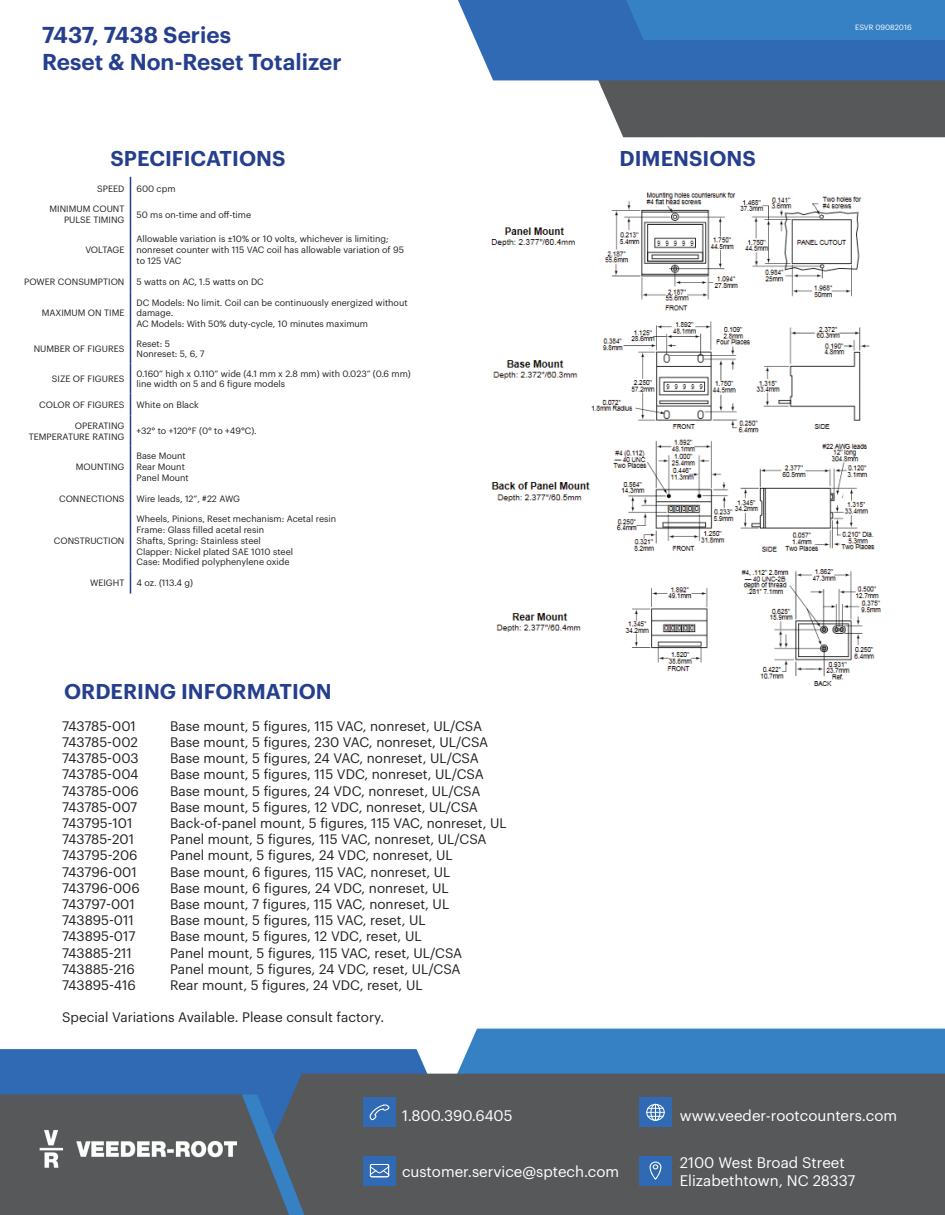
<style>
.page{position:relative;width:945px;height:1215px;background:#fff}
.page>*{position:absolute;margin:0;border:0;box-sizing:border-box;transform-origin:0 0}
.t1{font:600 22.5px/27px "Graphik";color:#253f8e}
.t2{font:600 21px "Graphik";color:#253f8e}
.t3{font:15px/18px "Graphik";color:#fff}
.t4{font:13.5px "Graphik";color:#231f20}
.t5{font:13.5px "Graphik";letter-spacing:-.02em;color:#231f20}
.t6{font:9px/10.8px "Graphik";color:#231f20}
.t7{font:9px "Graphik";letter-spacing:-.035em;color:#231f20}
.t8{font:7.5px "Graphik";color:#fff}
</style>
<div class="page">
<div style="left:0;top:1049px;width:395px;height:46px;background:#306ab4"></div>
<svg style="left:395px;top:1029px;width:550px;height:45px;fill:#3681c4"></svg>
<div style="left:240px;top:1074px;width:705px;height:141px;background:#57585a"></div>
<svg style="left:0;top:1095px;width:305px;height:120px"></svg>
<svg style="left:559px;top:80px;width:386px;height:57px;fill:#57585a"></svg>
<svg style="left:458px;top:0;width:487px;height:80px"></svg>
<div style="left:363px;top:1156px;width:33px;height:30px;background:#306ab4"></div>
<svg style="left:370px;top:1164px;width:19px;height:13px"></svg>
<div style="left:363px;top:1097px;width:33px;height:30px;background:#306ab4"></div>
<svg style="left:370px;top:1104px;width:19px;height:16px"></svg>
<div style="left:639px;top:1097px;width:33px;height:30px;background:#306ab4"></div>
<svg style="left:646px;top:1104px;width:19px;height:17px"></svg>
<div style="left:639px;top:1156px;width:33px;height:30px;background:#306ab4"></div>
<svg style="left:650px;top:1162px;width:11px;height:18px"></svg>
<img style="left:32px;top:1130px;width:204px;height:38px">
<img style="left:491px;top:192px;width:390px;height:494px">
<svg style="left:130px;top:571px;width:1px;height:23px"></svg>
<svg style="left:130px;top:177px;width:1px;height:22px"></svg>
<hr style="left:130px;top:199px;width:1px;height:30px;background:#253f8e">
<hr style="left:130px;top:229px;width:1px;height:41px;background:#253f8e">
<svg style="left:130px;top:270px;width:1px;height:22px"></svg>
<hr style="left:130px;top:292px;width:1px;height:41px;background:#253f8e">
<hr style="left:130px;top:333px;width:1px;height:30px;background:#253f8e">
<hr style="left:130px;top:363px;width:1px;height:30px;background:#253f8e">
<svg style="left:130px;top:393px;width:1px;height:23px"></svg>
<hr style="left:130px;top:416px;width:1px;height:30px;background:#253f8e">
<hr style="left:130px;top:446px;width:1px;height:41px;background:#253f8e">
<svg style="left:130px;top:487px;width:1px;height:22px"></svg>
<hr style="left:130px;top:509px;width:1px;height:62px;background:#253f8e">
<h1 class="t1" style="left:42px;top:20px;width:301px">7437, 7438 Series<br>Reset &amp; Non-Reset Totalizer</h1>
<h2 class="t2" style="left:110px;top:142px;width:177px">SPECIFICATIONS</h2>
<h2 class="t2" style="left:620px;top:142px;width:138px">DIMENSIONS</h2>
<p class="t6" style="left:97px;top:182px;width:29px">SPEED</p>
<p class="t6" style="left:136px;top:182px;width:41px">600 cpm</p>
<p class="t6" style="left:50px;top:203px;width:76px;text-align:right">MINIMUM COUNT<br>PULSE TIMING</p>
<p class="t6" style="left:136px;top:208px;width:116px">50 ms on-time and off-time</p>
<p class="t7" style="left:85px;top:243px;width:41px">VOLTAGE</p>
<p class="t6" style="left:136px;top:233px;width:269px">Allowable variation is ±10% or 10 volts, whichever is limiting; nonreset counter with 115 VAC coil has allowable variation of 95 to 125 VAC</p>
<p class="t6" style="left:24px;top:275px;width:102px">POWER CONSUMPTION</p>
<p class="t6" style="left:136px;top:275px;width:129px">5 watts on AC, 1.5 watts on DC</p>
<p class="t6" style="left:42px;top:307px;width:84px">MAXIMUM ON TIME</p>
<p class="t6" style="left:136px;top:296px;width:273px">DC Models: No limit. Coil can be continuously energized without damage.<br>AC Models: With 50% duty-cycle, 10 minutes maximum</p>
<p class="t6" style="left:34px;top:343px;width:92px">NUMBER OF FIGURES</p>
<p class="t6" style="left:136px;top:337px;width:70px">Reset: 5<br>Nonreset: 5, 6, 7</p>
<p class="t6" style="left:52px;top:373px;width:74px">SIZE OF FIGURES</p>
<p class="t6" style="left:136px;top:367px;width:276px">0.160” high x 0.110” wide (4.1 mm x 2.8 mm) with 0.023” (0.6 mm) line width on 5 and 6 figure models</p>
<p class="t6" style="left:39px;top:399px;width:87px">COLOR OF FIGURES</p>
<p class="t6" style="left:136px;top:399px;width:64px">White on Black</p>
<p class="t6" style="left:29px;top:420px;width:97px;text-align:right">OPERATING<br>TEMPERATURE RATING</p>
<p class="t6" style="left:136px;top:425px;width:122px">+32° to +120°F (0° to +49°C).</p>
<p class="t6" style="left:76px;top:461px;width:50px">MOUNTING</p>
<p class="t6" style="left:136px;top:450px;width:54px">Base Mount<br>Rear Mount<br>Panel Mount</p>
<p class="t6" style="left:59px;top:492px;width:67px">CONNECTIONS</p>
<p class="t6" style="left:136px;top:492px;width:105px">Wire leads, 12”, #22 AWG</p>
<p class="t6" style="left:54px;top:534px;width:72px">CONSTRUCTION</p>
<p class="t6" style="left:136px;top:513px;width:201px">Wheels, Pinions, Reset mechanism: Acetal resin Frame: Glass filled acetal resin<br>Shafts, Spring: Stainless steel<br>Clapper: Nickel plated SAE 1010 steel<br>Case: Modified polyphenylene oxide</p>
<p class="t6" style="left:90px;top:577px;width:36px">WEIGHT</p>
<p class="t6" style="left:136px;top:577px;width:58px">4 oz. (113.4 g)</p>
<h2 class="t2" style="left:64px;top:676px;width:269px">ORDERING INFORMATION</h2>
<p class="t4" style="left:62px;top:716px;width:75px">743785-001</p>
<p class="t4" style="left:170px;top:716px;width:314px">Base mount, 5 figures, 115 VAC, nonreset, UL/CSA</p>
<p class="t4" style="left:62px;top:732px;width:78px">743785-002</p>
<p class="t4" style="left:170px;top:732px;width:320px">Base mount, 5 figures, 230 VAC, nonreset, UL/CSA</p>
<p class="t4" style="left:62px;top:748px;width:78px">743785-003</p>
<p class="t4" style="left:170px;top:748px;width:310px">Base mount, 5 figures, 24 VAC, nonreset, UL/CSA</p>
<p class="t5" style="left:62px;top:764px;width:78px">743785-004</p>
<p class="t4" style="left:170px;top:764px;width:315px">Base mount, 5 figures, 115 VDC, nonreset, UL/CSA</p>
<p class="t4" style="left:62px;top:781px;width:78px">743785-006</p>
<p class="t4" style="left:170px;top:781px;width:312px">Base mount, 5 figures, 24 VDC, nonreset, UL/CSA</p>
<p class="t5" style="left:62px;top:797px;width:77px">743785-007</p>
<p class="t4" style="left:170px;top:797px;width:309px">Base mount, 5 figures, 12 VDC, nonreset, UL/CSA</p>
<p class="t4" style="left:62px;top:813px;width:72px">743795-101</p>
<p class="t4" style="left:170px;top:813px;width:338px">Back-of-panel mount, 5 figures, 115 VAC, nonreset, UL</p>
<p class="t4" style="left:62px;top:829px;width:74px">743785-201</p>
<p class="t4" style="left:170px;top:829px;width:318px">Panel mount, 5 figures, 115 VAC, nonreset, UL/CSA</p>
<p class="t4" style="left:62px;top:845px;width:77px">743795-206</p>
<p class="t4" style="left:170px;top:845px;width:284px">Panel mount, 5 figures, 24 VDC, nonreset, UL</p>
<p class="t4" style="left:62px;top:862px;width:76px">743796-001</p>
<p class="t4" style="left:170px;top:862px;width:282px">Base mount, 6 figures, 115 VAC, nonreset, UL</p>
<p class="t4" style="left:62px;top:878px;width:79px">743796-006</p>
<p class="t4" style="left:170px;top:878px;width:280px">Base mount, 6 figures, 24 VDC, nonreset, UL</p>
<p class="t4" style="left:62px;top:894px;width:74px">743797-001</p>
<p class="t4" style="left:170px;top:894px;width:281px">Base mount, 7 figures, 115 VAC, nonreset, UL</p>
<p class="t4" style="left:62px;top:910px;width:73px">743895-011</p>
<p class="t4" style="left:170px;top:910px;width:257px">Base mount, 5 figures, 115 VAC, reset, UL</p>
<p class="t4" style="left:62px;top:926px;width:75px">743895-017</p>
<p class="t4" style="left:170px;top:926px;width:253px">Base mount, 5 figures, 12 VDC, reset, UL</p>
<p class="t4" style="left:62px;top:943px;width:71px">743885-211</p>
<p class="t4" style="left:170px;top:943px;width:294px">Panel mount, 5 figures, 115 VAC, reset, UL/CSA</p>
<p class="t4" style="left:62px;top:959px;width:74px">743885-216</p>
<p class="t4" style="left:170px;top:959px;width:292px">Panel mount, 5 figures, 24 VDC, reset, UL/CSA</p>
<p class="t4" style="left:62px;top:975px;width:75px">743895-416</p>
<p class="t4" style="left:170px;top:975px;width:254px">Rear mount, 5 figures, 24 VDC, reset, UL</p>
<p class="t4" style="left:62px;top:1007px;width:324px">Special Variations Available. Please consult factory.</p>
<p class="t8" style="left:855px;top:22px;width:58px">ESVR 09082016</p>
<p class="t3" style="left:402px;top:1105px;width:112px">1.800.390.6405</p>
<p class="t3" style="left:680px;top:1105px;width:219px">www.veeder-rootcounters.com</p>
<p class="t3" style="left:680px;top:1153px;width:177px">2100 West Broad Street<br>Elizabethtown, NC 28337</p>
<p class="t3" style="left:402px;top:1162px;width:219px">customer.service@sptech.com</p>
</div>
